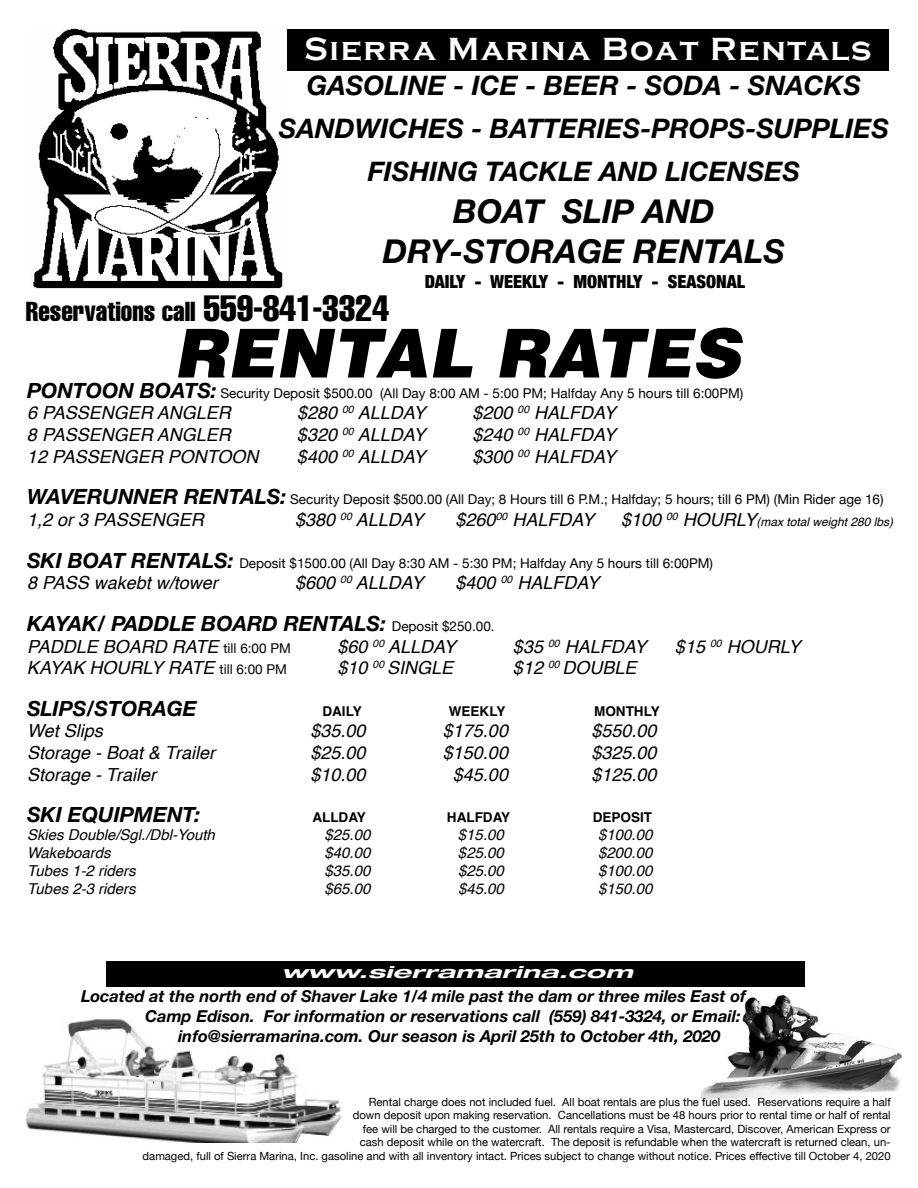
<style>
.page{position:relative;width:918px;height:1188px;background:#fff}
.page>*{position:absolute;margin:0;border:0;box-sizing:border-box;transform-origin:0 0}
.t1{font:italic 900 67.5px "Helvetica";color:#000}
.t2{font:italic 700 33px/39.6px "Helvetica Neue";color:#000;text-align:center}
.t3{font:700 33px "Copperplate Gothic";letter-spacing:.05em;color:#fff}
.t4{font:italic 700 27px/42.9px "Helvetica Neue";color:#000;text-align:center}
.t5{font:extra-condensed 27px "Helvetica";color:#000}
.t6{font:italic 700 21px "Helvetica Neue";color:#000}
.t7{font:italic 18px "Helvetica";color:#000}
.t8{font:900 condensed 18px "Helvetica Neue";color:#000}
.t9{font:italic 700 16.5px "Helvetica Neue";color:#000}
.t10{font:italic 700 expanded 16.5px "Helvetica Neue";color:#fff;scale:1.5 1}
.t11{font:italic 15px "Helvetica";color:#000}
.t12{font:13.5px "Helvetica Neue";color:#000}
.t13{font:700 13.5px "Helvetica";color:#000}
.t14{font:italic 12px "Helvetica";color:#000}
.t15{font:11.25px/13.5px "Helvetica Neue";color:#000;text-align:right}
.s1{font-size:36px}
.s2{font-weight:700;font-style:italic;font-size:21px}
.s3{font-size:18px}
.s4{font-weight:400;font-style:normal;font-size:13.5px}
.s5{font-family:"Helvetica Neue";font-style:normal;font-size:13.5px}
</style>
<div class="page">
<div style="left:288px;top:29px;width:601px;height:41px;background:#000"></div>
<img style="left:701px;top:995px;width:202px;height:106px">
<img style="left:25px;top:1019px;width:316px;height:124px">
<div style="left:106px;top:962px;width:699px;height:25px;background:#000"></div>
<img style="left:33px;top:28px;width:250px;height:260px">
<h2 class="t3" style="left:304px;top:31px;width:569px">Sierra Marina Boat Rentals</h2>
<h3 class="t4" style="left:279px;top:64px;width:612px">GASOLINE - ICE - BEER - SODA - SNACKS<br>SANDWICHES - BATTERIES-PROPS-SUPPLIES<br>FISHING TACKLE AND LICENSES</h3>
<h2 class="t2" style="left:383px;top:191px;width:403px">BOAT SLIP AND<br>DRY-STORAGE RENTALS</h2>
<h3 class="t8" style="left:425px;top:267px;width:322px">DAILY - WEEKLY - MONTHLY - SEASONAL</h3>
<h3 class="t5" style="left:26px;top:294px;width:365px">Reservations call <span class="s1">559-841-3324</span></h3>
<h1 class="t1" style="left:174px;top:309px;width:568px">RENTAL RATES</h1>
<p class="t12" style="left:27px;top:383px;width:718px"><span class="s2">PONTOON BOATS:</span> Security Deposit $500.00 (All Day 8:00 AM - 5:00 PM; Halfday Any 5 hours till 6:00PM)</p>
<h3 class="t7" style="left:27px;top:399px;width:205px">6 PASSENGER ANGLER</h3>
<h3 class="t7" style="left:297px;top:399px;width:130px">$280 <sup>00</sup> ALLDAY</h3>
<h3 class="t7" style="left:472px;top:399px;width:145px">$200 <sup>00</sup> HALFDAY</h3>
<h3 class="t7" style="left:27px;top:421px;width:205px">8 PASSENGER ANGLER</h3>
<h3 class="t7" style="left:297px;top:421px;width:130px">$320 <sup>00</sup> ALLDAY</h3>
<h3 class="t7" style="left:472px;top:421px;width:145px">$240 <sup>00</sup> HALFDAY</h3>
<h3 class="t7" style="left:27px;top:442px;width:233px">12 PASSENGER PONTOON</h3>
<h3 class="t7" style="left:297px;top:442px;width:130px">$400 <sup>00</sup> ALLDAY</h3>
<h3 class="t7" style="left:472px;top:442px;width:145px">$300 <sup>00</sup> HALFDAY</h3>
<p class="t12" style="left:27px;top:490px;width:858px"><span class="s2">WAVERUNNER RENTALS:</span> Security Deposit $500.00 (All Day; 8 Hours till 6 P.M.; Halfday; 5 hours; till 6 PM) (Min Rider age 16)</p>
<h3 class="t7" style="left:27px;top:505px;width:178px">1,2 or 3 PASSENGER</h3>
<h3 class="t7" style="left:295px;top:505px;width:130px">$380 <sup>00</sup> ALLDAY</h3>
<h3 class="t7" style="left:456px;top:505px;width:140px">$260<sup>00</sup> HALFDAY</h3>
<p class="t14" style="left:621px;top:512px;width:274px"><span class="s3">$100</span> <sup>00</sup> <span class="s3">HOURLY</span>(max total weight 280 lbs)</p>
<p class="t12" style="left:27px;top:553px;width:688px"><span class="s2">SKI BOAT RENTALS:</span> Deposit $1500.00 (All Day 8:30 AM - 5:30 PM; Halfday Any 5 hours till 6:00PM)</p>
<h3 class="t7" style="left:27px;top:569px;width:192px">8 PASS wakebt w/tower</h3>
<h3 class="t7" style="left:295px;top:569px;width:130px">$600 <sup>00</sup> ALLDAY</h3>
<h3 class="t7" style="left:456px;top:569px;width:145px">$400 <sup>00</sup> HALFDAY</h3>
<h3 class="t6" style="left:27px;top:610px;width:469px">KAYAK/ PADDLE BOARD RENTALS: <span class="s4">Deposit $250.00.</span></h3>
<h3 class="t7" style="left:27px;top:632px;width:265px">PADDLE BOARD RATE <span class="s5">till 6:00 PM</span></h3>
<h3 class="t7" style="left:338px;top:632px;width:120px">$60 <sup>00</sup> ALLDAY</h3>
<h3 class="t7" style="left:513px;top:632px;width:135px">$35 <sup>00</sup> HALFDAY</h3>
<h3 class="t7" style="left:675px;top:632px;width:127px">$15 <sup>00</sup> HOURLY</h3>
<h3 class="t7" style="left:27px;top:654px;width:261px">KAYAK HOURLY RATE <span class="s5">till 6:00 PM</span></h3>
<h3 class="t7" style="left:337px;top:654px;width:117px">$10 <sup>00</sup> SINGLE</h3>
<h3 class="t7" style="left:513px;top:654px;width:125px">$12 <sup>00</sup> DOUBLE</h3>
<h3 class="t6" style="left:27px;top:695px;width:171px">SLIPS/STORAGE</h3>
<p class="t13" style="left:322px;top:700px;width:41px">DAILY</p>
<p class="t13" style="left:449px;top:700px;width:58px">WEEKLY</p>
<p class="t13" style="left:594px;top:700px;width:67px">MONTHLY</p>
<h3 class="t7" style="left:27px;top:717px;width:77px">Wet Slips</h3>
<h3 class="t7" style="left:310px;top:717px;width:57px">$35.00</h3>
<h3 class="t7" style="left:443px;top:717px;width:67px">$175.00</h3>
<h3 class="t7" style="left:591px;top:717px;width:67px">$550.00</h3>
<h3 class="t7" style="left:27px;top:739px;width:190px">Storage - Boat &amp; Trailer</h3>
<h3 class="t7" style="left:310px;top:739px;width:57px">$25.00</h3>
<h3 class="t7" style="left:443px;top:739px;width:67px">$150.00</h3>
<h3 class="t7" style="left:591px;top:739px;width:67px">$325.00</h3>
<h3 class="t7" style="left:27px;top:760px;width:131px">Storage - Trailer</h3>
<h3 class="t7" style="left:310px;top:760px;width:57px">$10.00</h3>
<h3 class="t7" style="left:453px;top:760px;width:57px">$45.00</h3>
<h3 class="t7" style="left:591px;top:760px;width:67px">$125.00</h3>
<h3 class="t6" style="left:27px;top:802px;width:175px">SKI EQUIPMENT:</h3>
<p class="t13" style="left:312px;top:807px;width:55px">ALLDAY</p>
<p class="t13" style="left:447px;top:807px;width:65px">HALFDAY</p>
<p class="t13" style="left:593px;top:807px;width:61px">DEPOSIT</p>
<h3 class="t11" style="left:27px;top:823px;width:189px">Skies Double/Sgl./Dbl-Youth</h3>
<h3 class="t11" style="left:324px;top:823px;width:47px">$25.00</h3>
<h3 class="t11" style="left:458px;top:823px;width:47px">$15.00</h3>
<h3 class="t11" style="left:598px;top:823px;width:56px">$100.00</h3>
<h3 class="t11" style="left:27px;top:841px;width:85px">Wakeboards</h3>
<h3 class="t11" style="left:324px;top:841px;width:47px">$40.00</h3>
<h3 class="t11" style="left:458px;top:841px;width:47px">$25.00</h3>
<h3 class="t11" style="left:598px;top:841px;width:56px">$200.00</h3>
<h3 class="t11" style="left:27px;top:859px;width:110px">Tubes 1-2 riders</h3>
<h3 class="t11" style="left:325px;top:859px;width:47px">$35.00</h3>
<h3 class="t11" style="left:458px;top:859px;width:47px">$25.00</h3>
<h3 class="t11" style="left:598px;top:859px;width:56px">$100.00</h3>
<h3 class="t11" style="left:27px;top:877px;width:110px">Tubes 2-3 riders</h3>
<h3 class="t11" style="left:325px;top:877px;width:47px">$65.00</h3>
<h3 class="t11" style="left:458px;top:877px;width:47px">$45.00</h3>
<h3 class="t11" style="left:598px;top:877px;width:56px">$150.00</h3>
<h3 class="t10" style="left:282px;top:962px;width:236px">www.sierramarina.com</h3>
<h3 class="t9" style="left:81px;top:986px;width:666px">Located at the north end of Shaver Lake 1/4 mile past the dam or three miles East of</h3>
<h3 class="t9" style="left:145px;top:1006px;width:597px">Camp Edison. For information or reservations call (559) 841-3324, or Email:</h3>
<h3 class="t9" style="left:178px;top:1025px;width:544px">info@sierramarina.com. Our season is April 25th to October 4th, 2020</h3>
<p class="t15" style="left:143px;top:1096px;width:750px">Rental charge does not included fuel. All boat rentals are plus the fuel used. Reservations require a half<br>down deposit upon making reservation. Cancellations must be 48 hours prior to rental time or half of rental<br>fee will be charged to the customer. All rentals require a Visa, Mastercard, Discover, American Express or<br>cash deposit while on the watercraft. The deposit is refundable when the watercraft is returned clean, un-<br>damaged, full of Sierra Marina, Inc. gasoline and with all inventory intact. Prices subject to change without notice. Prices effective till October 4, 2020</p>
</div>
